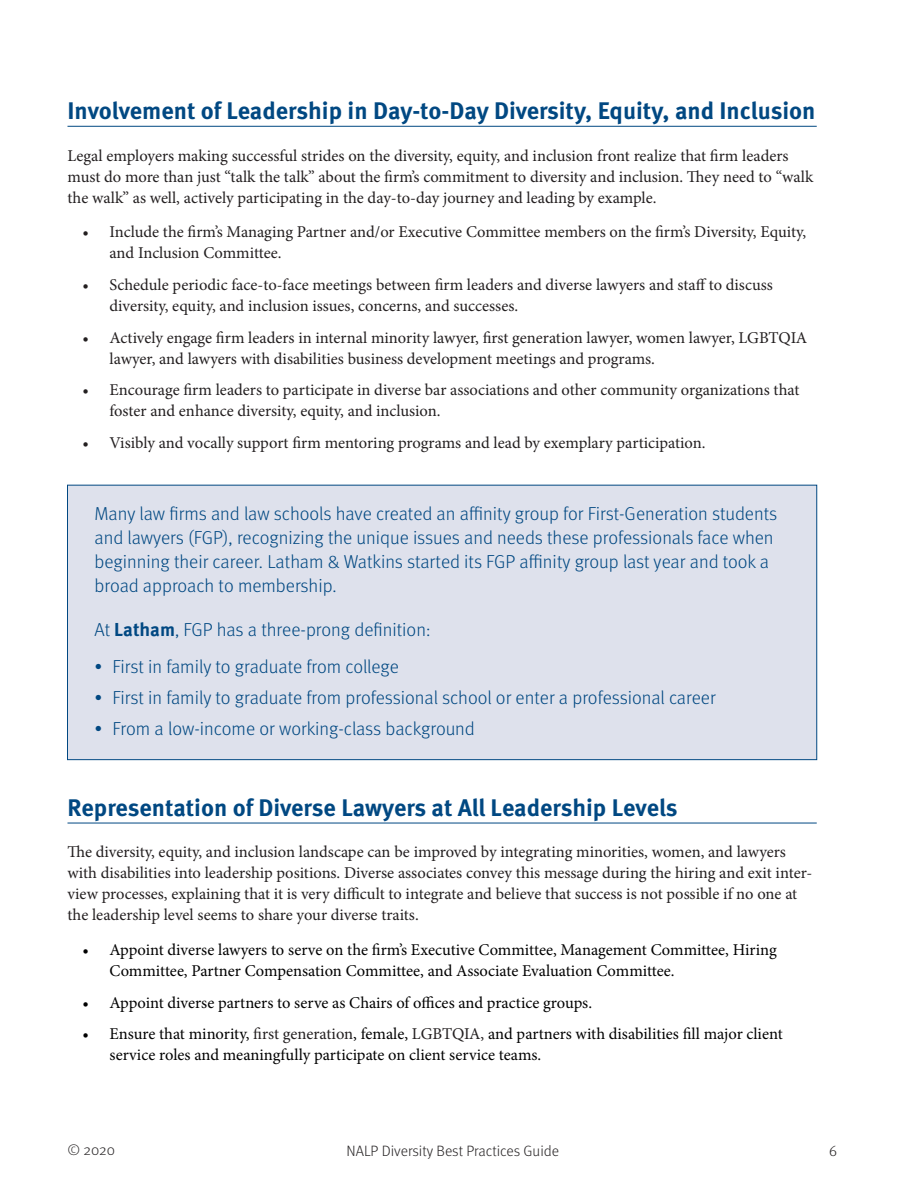
<style>
.page{position:relative;width:918px;height:1188px;background:#fff}
.page>*{position:absolute;margin:0;border:0;box-sizing:border-box;transform-origin:0 0}
.Heading_2{font:700 24px "Meta Pro";color:#014882}
.Box{font:300 18.75px/24px "Meta Pro";color:#014882}
.Body{font:16.5px/21px "Minion Pro";color:#231f20}
.t1{font:16.5px/21px "Minion Pro";color:#000}
.t2{font:300 15px "Meta Pro";color:#282526}
.s1{font-weight:700}
.s2{color:#231f20}
</style>
<div class="page">
<hr style="left:68px;top:126px;width:749px;height:1px;background:#014882">
<div style="left:67px;top:485px;width:750px;height:275px;background:#dee1ec;border:1px solid #014882"></div>
<hr style="left:68px;top:823px;width:749px;height:1px;background:#014882">
<p class="Heading_2" style="left:68px;top:92px;width:750px">Involvement of Leadership in Day-to-Day Diversity, Equity, and Inclusion</p>
<p class="Body" style="left:68px;top:145px;width:747px">Legal employers making successful strides on the diversity, equity, and inclusion front realize that firm leaders must do more than just “talk the talk” about the firm’s commitment to diversity and inclusion. They need to “walk the walk” as well, actively participating in the day-to-day journey and leading by example.</p>
<p class="Body" style="left:110px;top:221px;width:698px;text-indent:-27px">• Include the firm’s Managing Partner and/or Executive Committee members on the firm’s Diversity, Equity, and Inclusion Committee.</p>
<p class="Body" style="left:110px;top:274px;width:665px;text-indent:-27px">• Schedule periodic face-to-face meetings between firm leaders and diverse lawyers and staff to discuss diversity, equity, and inclusion issues, concerns, and successes.</p>
<p class="Body" style="left:110px;top:327px;width:699px;text-indent:-27px">• Actively engage firm leaders in internal minority lawyer, first generation lawyer, women lawyer, LGBTQIA lawyer, and lawyers with disabilities business development meetings and programs.</p>
<p class="Body" style="left:110px;top:380px;width:691px;text-indent:-27px">• Encourage firm leaders to participate in diverse bar associations and other community organizations that foster and enhance diversity, equity, and inclusion.</p>
<p class="Body" style="left:82px;top:433px;width:625px">• Visibly and vocally support firm mentoring programs and lead by exemplary participation.</p>
<p class="Box" style="left:94px;top:500px;width:684px">Many law firms and law schools have created an affinity group for First-Generation students and lawyers (FGP), recognizing the unique issues and needs these professionals face when beginning their career. Latham &amp; Watkins started its FGP affinity group last year and took a broad approach to membership.</p>
<p class="Box" style="left:94px;top:616px;width:337px">At <span class="s1">Latham</span>, FGP has a three-prong definition:</p>
<p class="Box" style="left:94px;top:654px;width:306px">• First in family to graduate from college</p>
<p class="Box" style="left:94px;top:685px;width:623px">• First in family to graduate from professional school or enter a professional career</p>
<p class="Box" style="left:94px;top:715px;width:382px">• From a low-income or working-class background</p>
<p class="Heading_2" style="left:68px;top:789px;width:612px">Representation of Diverse Lawyers at All Leadership Levels</p>
<p class="Body" style="left:68px;top:842px;width:746px">The diversity, equity, and inclusion landscape can be improved by integrating minorities, women, and lawyers with disabilities into leadership positions. Diverse associates convey this message during the hiring and exit inter&shy;view processes, explaining that it is very difficult to integrate and believe that success is not possible if no one at the leadership level seems to share your diverse traits.</p>
<p class="t1" style="left:110px;top:939px;width:669px;text-indent:-27px">• Appoint diverse lawyers to serve on the firm’s Executive Committee, Management Committee, Hiring<br>Committee, Partner Compensation Committee, and Associate Evaluation Committee.</p>
<p class="t1" style="left:82px;top:992px;width:511px">• Appoint diverse partners to serve as Chairs of offices and practice groups.</p>
<p class="t1" style="left:110px;top:1024px;width:675px;text-indent:-27px">• Ensure that minority, <span class="s2">first generation</span>, female, <span class="s2">LGBTQIA,</span> and partners with disabilities fill major client service roles and meaningfully participate on client service teams.</p>
<p class="t2" style="left:67px;top:1139px;width:49px">© 2020</p>
<p class="t2" style="left:347px;top:1140px;width:214px">NALP Diversity Best Practices Guide</p>
<p class="t2" style="left:829px;top:1140px;width:9px">6</p>
</div>
